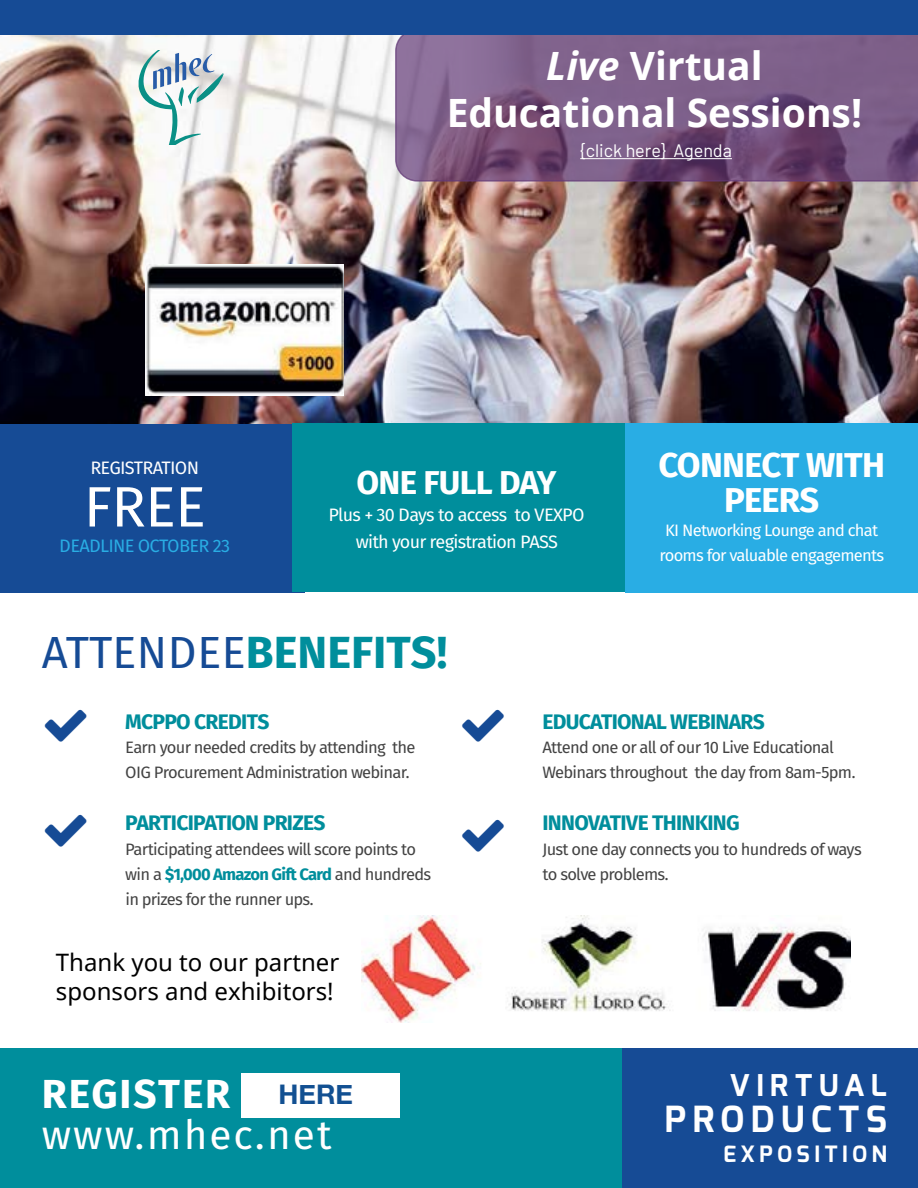
<style>
.page{position:relative;width:918px;height:1188px;background:#fff}
.page>*{position:absolute;margin:0;border:0;box-sizing:border-box;transform-origin:0 0}
.t1{font:57px "Fira Sans OT";color:#fff}
.t2{font:48px "Font Icons";color:#164b95}
.t3{font:700 45px "Fira Sans OT";color:#008e9c}
.t4{font:40.5px "Fira Sans OT";letter-spacing:.045em;color:#fff}
.t5{font:700 40.5px "Fira Sans OT";letter-spacing:.045em;color:#fff}
.t6{font:700 39px/46.8px "Noto Sans";letter-spacing:-.42em;color:#fff;text-align:center}
.t7{font:700 36px "Exo";letter-spacing:.175em;color:#fff}
.t8{font:700 34.5px/34.5px "Fira Sans OT";letter-spacing:-.02em;color:#fff;text-align:center}
.t9{font:700 33px "Fira Sans OT";letter-spacing:-.02em;color:#fff}
.t10{font:700 30px "Exo";letter-spacing:.21em;color:#fff}
.t11{font:700 27px "Helvetica Neue";color:#125092}
.t12{font:24px/28.8px "Noto Sans";letter-spacing:-.435em;color:#000}
.t13{font:700 22.5px "Exo";letter-spacing:.2em;color:#fff}
.t14{font:700 21px "Fira Sans OT";letter-spacing:-.035em;color:#008e9c}
.t15{font:18px/27px "Fira Sans OT";letter-spacing:-.04em;color:#fff;text-align:center}
.t16{font:18px "Fira Sans OT";letter-spacing:-.04em;color:#29ade4}
.t17{font:18px "Barlow";color:#fff}
.t18{font:16.5px/24.8px "Fira Sans OT";letter-spacing:-.045em;color:#434343}
.t19{font:16.5px/24.8px "Fira Sans OT";letter-spacing:-.045em;color:#fff;text-align:center}
.s1{font-style:italic}
.s2{font-weight:400;color:#164b95}
.s3{font-weight:700;color:#008e9c}
</style>
<div class="page">
<img style="left:0;top:35px;width:918px;height:389px">
<svg style="left:395px;top:35px;width:523px;height:147px;background:#795983"></svg>
<div style="left:0;top:1048px;width:626px;height:140px;background:#008e9c"></div>
<div style="left:622px;top:1049px;width:296px;height:139px;background:#164b95"></div>
<div style="left:0;top:424px;width:305px;height:168px;background:#164b95"></div>
<div style="left:292px;top:424px;width:337px;height:168px;background:#008e9c"></div>
<div style="left:626px;top:423px;width:292px;height:169px;background:#29ade4"></div>
<div style="left:0;top:0;width:918px;height:35px;background:#164b95"></div>
<svg style="left:137px;top:50px;width:87px;height:95px"></svg>
<img style="left:361px;top:916px;width:489px;height:106px">
<img style="left:145px;top:264px;width:198px;height:131px">
<div style="left:241px;top:1073px;width:159px;height:44px;background:#fff"></div>
<hr style="left:580px;top:158px;width:152px;height:1px;background:#fff">
<h3 class="t6" style="left:447px;top:44px;width:445px"><span class="s1">Live</span> Virtual<br>EducationalSessions!</h3>
<p class="t17" style="left:580px;top:138px;width:153px">{click here} Agenda</p>
<p class="t15" style="left:90px;top:456px;width:110px">REGISTRATION</p>
<h1 class="t1" style="left:84px;top:467px;width:124px">FREE</h1>
<p class="t16" style="left:59px;top:533px;width:172px">DEADLINE OCTOBER 23</p>
<h3 class="t9" style="left:356px;top:460px;width:202px">ONE FULL DAY</h3>
<p class="t15" style="left:328px;top:503px;width:258px">Plus + 30 Days to access to VEXPO with your registration PASS</p>
<h3 class="t8" style="left:658px;top:450px;width:228px">CONNECT WITH<br>PEERS</h3>
<p class="t19" style="left:659px;top:519px;width:226px">KI Networking Lounge and chat rooms for valuable engagements</p>
<h3 class="t3" style="left:42px;top:620px;width:407px"><span class="s2">ATTENDEE</span>BENEFITS!</h3>
<h2 class="t2" style="left:42px;top:701px;width:49px">ጎ</h2>
<p class="t14" style="left:125px;top:707px;width:146px">MCPPO CREDITS</p>
<p class="t18" style="left:125px;top:736px;width:292px">Earn your needed credits by attending the<br>OIG Procurement Administration webinar.</p>
<h2 class="t2" style="left:459px;top:701px;width:49px">ጎ</h2>
<h2 class="t2" style="left:42px;top:806px;width:49px">ጎ</h2>
<h2 class="t2" style="left:459px;top:811px;width:49px">ጎ</h2>
<p class="t14" style="left:125px;top:808px;width:202px">PARTICIPATION PRIZES</p>
<p class="t18" style="left:125px;top:838px;width:308px">Participating attendees will score points to win a <span class="s3">$1,000 Amazon Gift Card</span> and hundreds in prizes for the runner ups.</p>
<h3 class="t12" style="left:56px;top:950px;width:299px">Thank you to ourpartner sponsors and exhibitors!</h3>
<h3 class="t5" style="left:42px;top:1066px;width:190px">REGISTER</h3>
<h3 class="t4" style="left:42px;top:1106px;width:291px">www.mhec.net</h3>
<h3 class="t11" style="left:279px;top:1074px;width:76px">HERE</h3>
<p class="t14" style="left:542px;top:707px;width:224px">EDUCATIONAL WEBINARS</p>
<p class="t18" style="left:542px;top:736px;width:315px">Attend one or all of our 10 Live Educational<br>Webinars throughout the day from 8am-5pm.</p>
<p class="t14" style="left:542px;top:808px;width:199px">INNOVATIVE THINKING</p>
<p class="t18" style="left:542px;top:838px;width:321px">Just one day connects you to hundreds of ways to solve problems.</p>
<h3 class="t10" style="left:730px;top:1066px;width:159px">VIRTUAL</h3>
<h3 class="t7" style="left:665px;top:1096px;width:224px">PRODUCTS</h3>
<h3 class="t13" style="left:723px;top:1139px;width:165px">EXPOSITION</h3>
</div>
